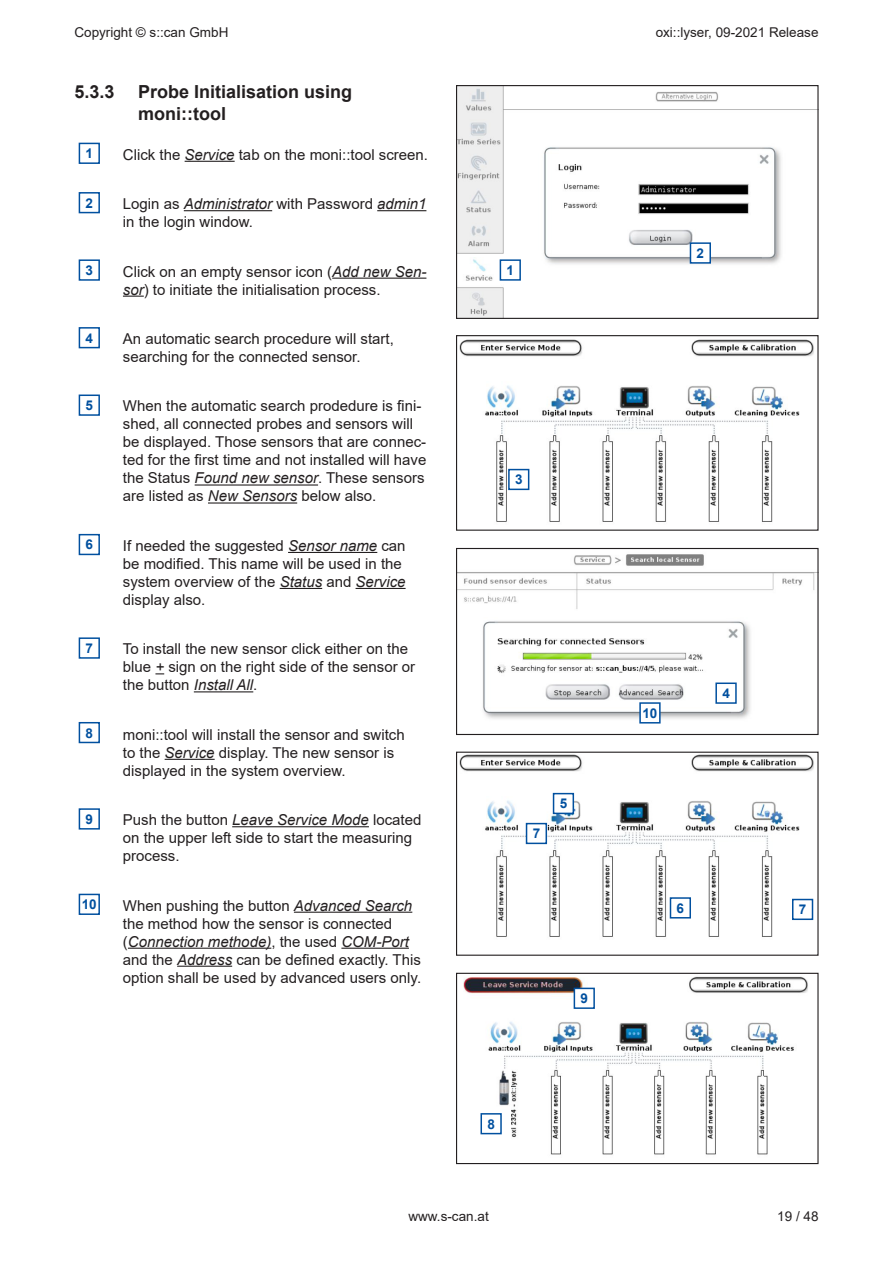
<style>
.page{position:relative;width:893px;height:1263px;background:#fff}
.page>*{position:absolute;margin:0;border:0;box-sizing:border-box;transform-origin:0 0}
.Überschrift_2{font:700 18px/21.6px "Arial";color:#231f20}
.Fließtext_linksbündi{font:15px/18px "Arial";color:#231f20}
.t1{font:13.5px "Arial";color:#231f20}
.Figure_Numbering{font:700 13.5px "Arial";color:#01509f}
.s1{font-style:italic}
</style>
<div class="page">
<hr style="left:185px;top:161px;width:50px;height:1px;background:#231f20">
<hr style="left:184px;top:210px;width:88px;height:1px;background:#231f20">
<hr style="left:377px;top:210px;width:49px;height:1px;background:#231f20">
<hr style="left:332px;top:278px;width:94px;height:1px;background:#231f20">
<svg style="left:123px;top:296px;width:21px;height:1px"></svg>
<hr style="left:195px;top:484px;width:123px;height:2px;background:#231f20">
<hr style="left:208px;top:502px;width:89px;height:2px;background:#231f20">
<hr style="left:288px;top:552px;width:89px;height:1px;background:#231f20">
<hr style="left:280px;top:588px;width:42px;height:1px;background:#231f20">
<hr style="left:356px;top:588px;width:50px;height:1px;background:#231f20">
<hr style="left:194px;top:691px;width:59px;height:1px;background:#231f20">
<hr style="left:165px;top:759px;width:50px;height:1px;background:#231f20">
<hr style="left:232px;top:826px;width:137px;height:1px;background:#231f20">
<hr style="left:294px;top:912px;width:118px;height:1px;background:#231f20">
<hr style="left:128px;top:948px;width:143px;height:1px;background:#231f20">
<hr style="left:341px;top:948px;width:68px;height:1px;background:#231f20">
<hr style="left:177px;top:966px;width:55px;height:1px;background:#231f20">
<div style="left:79px;top:143px;width:21px;height:21px;border:2px solid #01509f"></div>
<div style="left:79px;top:192px;width:21px;height:21px;border:2px solid #01509f"></div>
<div style="left:79px;top:259px;width:21px;height:22px;border:2px solid #01509f"></div>
<div style="left:79px;top:327px;width:21px;height:21px;border:2px solid #01509f"></div>
<div style="left:79px;top:394px;width:21px;height:22px;border:2px solid #01509f"></div>
<div style="left:79px;top:534px;width:21px;height:21px;border:2px solid #01509f"></div>
<div style="left:79px;top:637px;width:21px;height:22px;border:2px solid #01509f"></div>
<div style="left:79px;top:722px;width:21px;height:21px;border:2px solid #01509f"></div>
<div style="left:79px;top:808px;width:21px;height:21px;border:2px solid #01509f"></div>
<div style="left:79px;top:894px;width:21px;height:21px;border:2px solid #01509f"></div>
<img style="left:459px;top:339px;width:355px;height:183px">
<div style="left:456px;top:335px;width:363px;height:196px;border:1px solid #231f20"></div>
<img style="left:459px;top:754px;width:355px;height:183px">
<div style="left:456px;top:752px;width:363px;height:204px;border:1px solid #231f20"></div>
<img style="left:458px;top:554px;width:359px;height:170px">
<div style="left:456px;top:548px;width:363px;height:187px;border:1px solid #231f20"></div>
<img style="left:463px;top:976px;width:345px;height:179px">
<div style="left:456px;top:973px;width:363px;height:191px;border:1px solid #231f20"></div>
<div style="left:509px;top:470px;width:20px;height:19px;background:#fff"></div>
<div style="left:508px;top:469px;width:21px;height:21px;border:2px solid #01509f"></div>
<div style="left:554px;top:794px;width:19px;height:19px;background:#fff"></div>
<div style="left:553px;top:793px;width:21px;height:21px;border:2px solid #01509f"></div>
<div style="left:526px;top:824px;width:20px;height:19px;background:#fff"></div>
<div style="left:526px;top:823px;width:21px;height:21px;border:2px solid #01509f"></div>
<img style="left:458px;top:87px;width:359px;height:230px">
<div style="left:456px;top:85px;width:363px;height:234px;border:1px solid #231f20"></div>
<div style="left:500px;top:260px;width:20px;height:20px;background:#fff"></div>
<div style="left:500px;top:259px;width:21px;height:22px;border:2px solid #01509f"></div>
<div style="left:690px;top:243px;width:20px;height:20px;background:#fff"></div>
<div style="left:690px;top:242px;width:21px;height:22px;border:2px solid #01509f"></div>
<div style="left:716px;top:683px;width:20px;height:20px;background:#fff"></div>
<div style="left:715px;top:682px;width:22px;height:22px;border:2px solid #01509f"></div>
<div style="left:670px;top:898px;width:20px;height:20px;background:#fff"></div>
<div style="left:670px;top:897px;width:21px;height:21px;border:2px solid #01509f"></div>
<div style="left:640px;top:703px;width:20px;height:20px;background:#fff"></div>
<div style="left:639px;top:702px;width:22px;height:21px;border:2px solid #01509f"></div>
<div style="left:574px;top:988px;width:20px;height:20px;background:#fff"></div>
<div style="left:574px;top:988px;width:21px;height:21px;border:2px solid #01509f"></div>
<div style="left:793px;top:899px;width:19px;height:20px;background:#fff"></div>
<div style="left:792px;top:899px;width:21px;height:21px;border:2px solid #01509f"></div>
<div style="left:481px;top:1114px;width:20px;height:19px;background:#fff"></div>
<div style="left:480px;top:1113px;width:22px;height:21px;border:2px solid #01509f"></div>
<p class="t1" style="left:74px;top:23px;width:155px">Copyright © s::can GmbH</p>
<p class="Überschrift_2" style="left:74px;top:81px;width:42px">5.3.3</p>
<p class="Überschrift_2" style="left:138px;top:81px;width:216px">Probe Initialisation using moni::tool</p>
<p class="Fließtext_linksbündi" style="left:123px;top:145px;width:307px">Click the <span class="s1">Service</span> tab on the moni::tool screen.</p>
<p class="Fließtext_linksbündi" style="left:123px;top:195px;width:305px">Login as <span class="s1">Administrator</span> with Password <span class="s1">admin1 </span>in the login window.</p>
<p class="Fließtext_linksbündi" style="left:123px;top:262px;width:305px">Click on an empty sensor icon (<span class="s1">Add new Sen&shy;sor</span>) to initiate the initialisation process.</p>
<p class="Fließtext_linksbündi" style="left:123px;top:330px;width:272px">An automatic search procedure will start, searching for the connected sensor.</p>
<p class="Fließtext_linksbündi" style="left:123px;top:397px;width:305px">When the automatic search prodedure is fini&shy;shed, all connected probes and sensors will be displayed. Those sensors that are connec&shy;ted for the first time and not installed will have the Status <span class="s1">Found new sensor</span>. These sensors are listed as <span class="s1">New Sensors</span> below also.</p>
<p class="Fließtext_linksbündi" style="left:123px;top:536px;width:284px">If needed the suggested <span class="s1">Sensor name</span> can be modified. This name will be used in the system overview of the <span class="s1">Status</span> and <span class="s1">Service </span>display also.</p>
<p class="Fließtext_linksbündi" style="left:123px;top:640px;width:294px">To install the new sensor click either on the blue <span class="s1">+</span> sign on the right side of the sensor or the button <span class="s1">Install All</span>.</p>
<p class="Fließtext_linksbündi" style="left:123px;top:725px;width:283px">moni::tool will install the sensor and switch to the <span class="s1">Service</span> display. The new sensor is displayed in the system overview.</p>
<p class="Fließtext_linksbündi" style="left:123px;top:811px;width:300px">Push the button <span class="s1">Leave Service Mode</span> located on the upper left side to start the measuring process.</p>
<p class="Fließtext_linksbündi" style="left:123px;top:896px;width:300px">When pushing the button <span class="s1">Advanced Search </span>the method how the sensor is connected (<span class="s1">Connection methode)</span>, the used <span class="s1">COM-Port </span>and the <span class="s1">Address</span> can be defined exactly. This option shall be used by advanced users only.</p>
<p class="Figure_Numbering" style="left:86px;top:144px;width:9px">1</p>
<p class="Figure_Numbering" style="left:86px;top:193px;width:9px">2</p>
<p class="Figure_Numbering" style="left:86px;top:261px;width:9px">3</p>
<p class="Figure_Numbering" style="left:86px;top:328px;width:9px">4</p>
<p class="Figure_Numbering" style="left:86px;top:396px;width:9px">5</p>
<p class="Figure_Numbering" style="left:86px;top:535px;width:9px">6</p>
<p class="Figure_Numbering" style="left:86px;top:639px;width:9px">7</p>
<p class="Figure_Numbering" style="left:86px;top:723px;width:9px">8</p>
<p class="Figure_Numbering" style="left:86px;top:810px;width:9px">9</p>
<p class="Figure_Numbering" style="left:82px;top:895px;width:17px">10</p>
<p class="Figure_Numbering" style="left:506px;top:261px;width:9px">1</p>
<p class="Figure_Numbering" style="left:515px;top:470px;width:9px">3</p>
<p class="Figure_Numbering" style="left:533px;top:824px;width:9px">7</p>
<p class="Figure_Numbering" style="left:560px;top:794px;width:9px">5</p>
<p class="Figure_Numbering" style="left:580px;top:989px;width:9px">9</p>
<p class="Figure_Numbering" style="left:487px;top:1114px;width:9px">8</p>
<p class="t1" style="left:408px;top:1207px;width:82px">www.s-can.at</p>
<p class="t1" style="left:656px;top:23px;width:164px">oxi::lyser, 09-2021 Release</p>
<p class="Figure_Numbering" style="left:697px;top:244px;width:9px">2</p>
<p class="Figure_Numbering" style="left:642px;top:703px;width:17px">10</p>
<p class="Figure_Numbering" style="left:722px;top:684px;width:9px">4</p>
<p class="Figure_Numbering" style="left:677px;top:898px;width:9px">6</p>
<p class="Figure_Numbering" style="left:799px;top:900px;width:9px">7</p>
<p class="t1" style="left:777px;top:1207px;width:43px">19 / 48</p>
</div>
